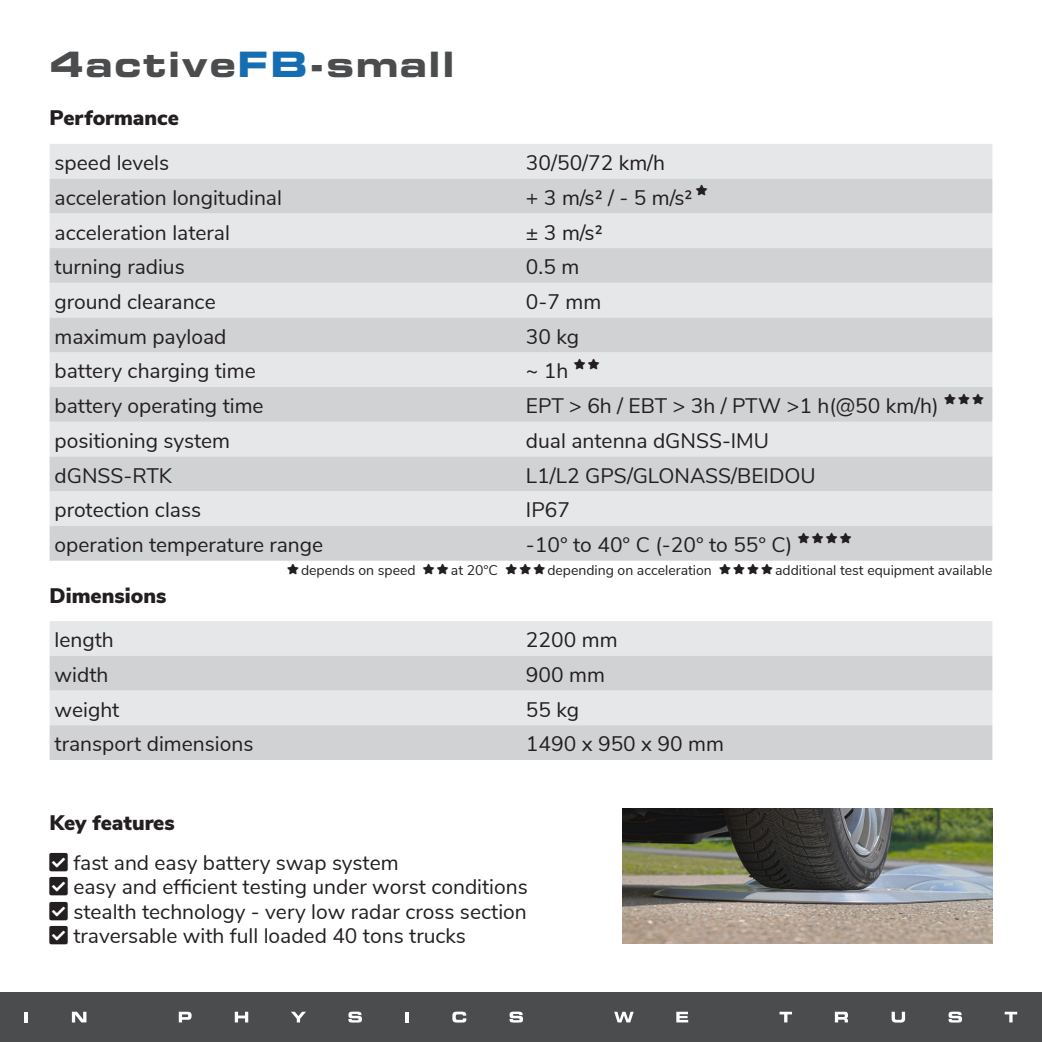
<style>
.page{position:relative;width:1042px;height:1042px;background:#fff}
.page>*{position:absolute;margin:0;border:0;box-sizing:border-box;transform-origin:0 0}
.t1{font:35px "Eurostile Bold Extended Two";letter-spacing:.05em;color:#4b4c4d}
.t2{font:21px "Nunito Sans";color:#231f20}
.t3{font:900 21px "Nunito Sans";color:#231f20}
.t4{font:14px "Nunito Sans";color:#231f20}
.t5{font:10.5px "Font Awesome 5 Free Solid";color:#231f20}
.s1{color:#156eb1}
</style>
<div class="page">
<div style="left:0;top:992px;width:1042px;height:50px;background:#4b4c4d"></div>
<svg style="left:25px;top:1012px;width:3px;height:10px"></svg>
<svg style="left:72px;top:1011px;width:14px;height:11px"></svg>
<svg style="left:179px;top:1011px;width:13px;height:11px"></svg>
<svg style="left:235px;top:1011px;width:13px;height:11px"></svg>
<svg style="left:291px;top:1011px;width:15px;height:11px"></svg>
<svg style="left:348px;top:1011px;width:14px;height:11px"></svg>
<hr style="left:405px;top:1011px;width:4px;height:11px;background:#fff">
<svg style="left:452px;top:1011px;width:14px;height:11px"></svg>
<svg style="left:509px;top:1011px;width:14px;height:11px"></svg>
<svg style="left:614px;top:1011px;width:20px;height:11px"></svg>
<svg style="left:676px;top:1011px;width:12px;height:11px"></svg>
<svg style="left:779px;top:1011px;width:13px;height:11px"></svg>
<svg style="left:835px;top:1011px;width:13px;height:11px"></svg>
<svg style="left:891px;top:1011px;width:14px;height:11px"></svg>
<svg style="left:948px;top:1011px;width:14px;height:11px"></svg>
<svg style="left:1004px;top:1011px;width:13px;height:11px"></svg>
<div style="left:50px;top:621px;width:942px;height:35px;background:#e6e7e9"></div>
<svg style="left:50px;top:656px;width:942px;height:104px;background:#d8d9db"></svg>
<div style="left:50px;top:144px;width:942px;height:35px;background:#e6e7e9"></div>
<svg style="left:50px;top:179px;width:942px;height:382px;background:#dadbdd"></svg>
<img style="left:622px;top:809px;width:370px;height:134px">
<svg style="left:574px;top:359px;width:25px;height:10px"></svg>
<svg style="left:944px;top:393px;width:39px;height:11px"></svg>
<svg style="left:798px;top:532px;width:53px;height:11px"></svg>
<svg style="left:696px;top:185px;width:11px;height:11px"></svg>
<p class="t1" style="left:50px;top:40px;width:406px">4active<span class="s1">FB</span>-small</p>
<p class="t3" style="left:50px;top:103px;width:131px">Performance</p>
<p class="t2" style="left:55px;top:147px;width:116px">speed levels</p>
<p class="t2" style="left:526px;top:147px;width:141px">30/50/72 km/h</p>
<p class="t2" style="left:55px;top:182px;width:229px">acceleration longitudinal</p>
<p class="t2" style="left:526px;top:182px;width:168px">+ 3 m/s² / - 5 m/s²</p>
<p class="t2" style="left:55px;top:217px;width:177px">acceleration lateral</p>
<p class="t2" style="left:526px;top:217px;width:78px">± 3 m/s²</p>
<p class="t2" style="left:55px;top:252px;width:132px">turning radius</p>
<p class="t2" style="left:526px;top:252px;width:55px">0.5 m</p>
<p class="t2" style="left:55px;top:286px;width:163px">ground clearance</p>
<p class="t2" style="left:526px;top:286px;width:77px">0-7 mm</p>
<p class="t2" style="left:55px;top:321px;width:173px">maximum payload</p>
<p class="t2" style="left:526px;top:321px;width:55px">30 kg</p>
<p class="t2" style="left:55px;top:356px;width:203px">battery charging time</p>
<p class="t2" style="left:526px;top:356px;width:44px">~ 1h</p>
<p class="t5" style="left:574px;top:359px;width:27px">▲▼ ▲▼</p>
<p class="t2" style="left:55px;top:391px;width:211px">battery operating time</p>
<p class="t2" style="left:526px;top:391px;width:414px">EPT &gt; 6h / EBT &gt; 3h / PTW &gt;1 h(@50 km/h)</p>
<p class="t5" style="left:944px;top:393px;width:41px">▲▼ ▲▼ ▲▼</p>
<p class="t2" style="left:55px;top:425px;width:177px">positioning system</p>
<p class="t2" style="left:526px;top:425px;width:245px">dual antenna dGNSS-IMU</p>
<p class="t2" style="left:55px;top:460px;width:119px">dGNSS-RTK</p>
<p class="t2" style="left:526px;top:460px;width:291px">L1/L2 GPS/GLONASS/BEIDOU</p>
<p class="t2" style="left:55px;top:495px;width:148px">protection class</p>
<p class="t2" style="left:526px;top:495px;width:46px">IP67</p>
<p class="t2" style="left:55px;top:529px;width:270px">operation temperature range</p>
<p class="t2" style="left:526px;top:529px;width:268px">-10° to 40° C (-20° to 55° C)</p>
<p class="t5" style="left:798px;top:532px;width:55px">▲▼ ▲▼ ▲▼ ▲▼</p>
<p class="t4" style="left:287px;top:560px;width:707px">▲▼ depends on speed ▲▼ ▲▼ at 20°C ▲▼ ▲▼ ▲▼ depending on acceleration ▲▼ ▲▼ ▲▼ ▲▼ additional test equipment available</p>
<p class="t3" style="left:50px;top:580px;width:118px">Dimensions</p>
<p class="t2" style="left:55px;top:624px;width:61px">length</p>
<p class="t2" style="left:526px;top:624px;width:93px">2200 mm</p>
<p class="t2" style="left:55px;top:659px;width:55px">width</p>
<p class="t2" style="left:526px;top:659px;width:81px">900 mm</p>
<p class="t2" style="left:55px;top:694px;width:66px">weight</p>
<p class="t2" style="left:526px;top:694px;width:55px">55 kg</p>
<p class="t2" style="left:55px;top:729px;width:200px">transport dimensions</p>
<p class="t2" style="left:526px;top:729px;width:200px">1490 x 950 x 90 mm</p>
<p class="t3" style="left:50px;top:807px;width:127px">Key features</p>
<p class="t2" style="left:50px;top:847px;width:350px">▲❑◆ fast and easy battery swap system</p>
<p class="t2" style="left:50px;top:872px;width:480px">▲❑◆ easy and efficient testing under worst conditions</p>
<p class="t2" style="left:50px;top:896px;width:479px">▲❑◆ stealth technology - very low radar cross section</p>
<p class="t2" style="left:50px;top:921px;width:418px">▲❑◆ traversable with full loaded 40 tons trucks</p>
</div>
